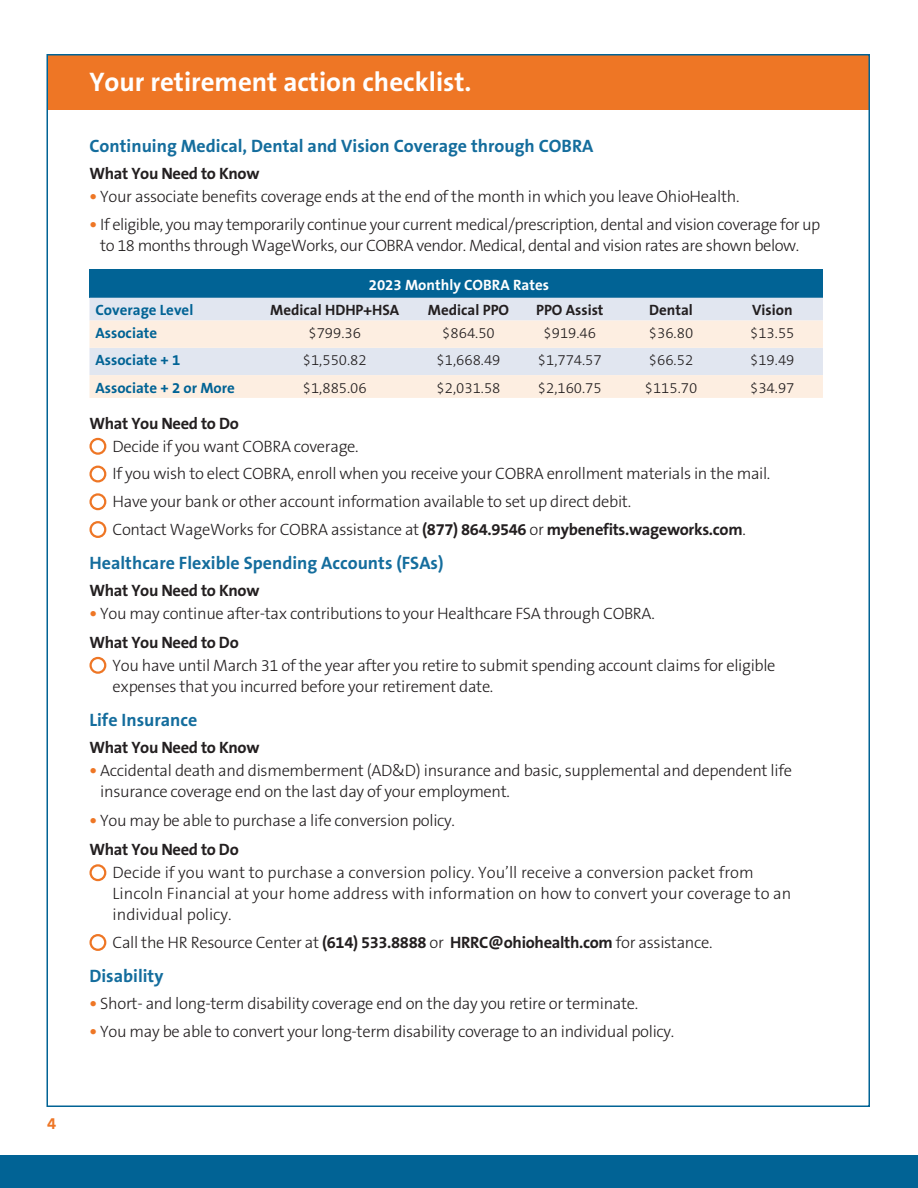
<style>
.page{position:relative;width:918px;height:1188px;background:#fff}
.page>*{position:absolute;margin:0;border:0;box-sizing:border-box;transform-origin:0 0}
.t1{font:700 27px "The Sans B7";color:#fff}
.t2{font:700 18px "The Sans B7";color:#146d9d}
.t3{font:300 16.5px/21px "The Sans B3";letter-spacing:-.02em;color:#231f20}
.t4{font:300 16.5px/21px "The Sans B3";color:#231f20}
.t5{font:700 16.5px "The Sans B7";letter-spacing:-.02em;color:#231f20}
.t6{font:700 16.5px "The Sans B7";color:#ee7625}
.t7{font:300 15px "The Sans B3";color:#231f20}
.t8{font:700 15px "The Sans B7";color:#016395}
.t9{font:700 15px "The Sans";color:#231f20}
.t10{font:700 15px "The Sans B7";color:#fff}
.s1{font-family:"The Sans B7";font-weight:700;font-size:18px;color:#ee7625}
.s2{font-family:"The Sans B7";font-weight:700}
</style>
<div class="page">
<div style="left:0;top:1156px;width:918px;height:32px;background:#016395"></div>
<div style="left:47px;top:54px;width:823px;height:56px;background:#ee7625"></div>
<div style="left:89px;top:270px;width:734px;height:28px;background:#016395"></div>
<div style="left:89px;top:298px;width:734px;height:23px;background:#e1e6f0"></div>
<svg style="left:89px;top:321px;width:734px;height:77px;background:#f3ebe6"></svg>
<div style="left:89px;top:438px;width:17px;height:17px;border:2px solid #ee7625;border-radius:50%"></div>
<div style="left:89px;top:466px;width:17px;height:16px;border:2px solid #ee7625;border-radius:50%"></div>
<div style="left:89px;top:493px;width:17px;height:17px;border:2px solid #ee7625;border-radius:50%"></div>
<div style="left:89px;top:521px;width:17px;height:17px;border:2px solid #ee7625;border-radius:50%"></div>
<div style="left:89px;top:657px;width:17px;height:17px;border:2px solid #ee7625;border-radius:50%"></div>
<div style="left:89px;top:864px;width:17px;height:17px;border:2px solid #ee7625;border-radius:50%"></div>
<div style="left:89px;top:934px;width:17px;height:17px;border:2px solid #ee7625;border-radius:50%"></div>
<p class="t6" style="left:47px;top:1114px;width:11px">4</p>
<h1 class="t1" style="left:89px;top:67px;width:384px">Your retirement action checklist.</h1>
<p class="t2" style="left:89px;top:137px;width:506px">Continuing Medical, Dental and Vision Coverage through COBRA</p>
<p class="t5" style="left:89px;top:164px;width:172px">What You Need to Know</p>
<p class="t3" style="left:89px;top:187px;width:651px"><span class="s1">•</span> Your associate benefits coverage ends at the end of the month in which you leave OhioHealth.</p>
<p class="t3" style="left:100px;top:215px;width:722px;text-indent:-11px"><span class="s1">•</span> If eligible, you may temporarily continue your current medical/prescription, dental and vision coverage for up to 18 months through WageWorks, our COBRA vendor. Medical, dental and vision rates are shown below.</p>
<p class="t10" style="left:369px;top:277px;width:182px">2023 Monthly COBRA Rates</p>
<p class="t8" style="left:95px;top:302px;width:99px">Coverage Level</p>
<p class="t9" style="left:270px;top:297px;width:131px">Medical HDHP+HSA</p>
<p class="t9" style="left:428px;top:297px;width:83px">Medical PPO</p>
<p class="t9" style="left:536px;top:297px;width:69px">PPO Assist</p>
<p class="t9" style="left:649px;top:297px;width:45px">Dental</p>
<p class="t9" style="left:752px;top:297px;width:42px">Vision</p>
<p class="t8" style="left:95px;top:325px;width:63px">Associate</p>
<p class="t7" style="left:308px;top:325px;width:54px">$799.36</p>
<p class="t7" style="left:442px;top:325px;width:54px">$864.50</p>
<p class="t7" style="left:544px;top:325px;width:54px">$919.46</p>
<p class="t7" style="left:649px;top:325px;width:46px">$36.80</p>
<p class="t7" style="left:750px;top:325px;width:46px">$13.55</p>
<p class="t8" style="left:95px;top:352px;width:86px">Associate + 1</p>
<p class="t7" style="left:303px;top:352px;width:65px">$1,550.82</p>
<p class="t7" style="left:437px;top:352px;width:65px">$1,668.49</p>
<p class="t7" style="left:538px;top:352px;width:65px">$1,774.57</p>
<p class="t7" style="left:649px;top:352px;width:46px">$66.52</p>
<p class="t7" style="left:750px;top:352px;width:46px">$19.49</p>
<p class="t8" style="left:95px;top:380px;width:141px">Associate + 2 or More</p>
<p class="t7" style="left:303px;top:380px;width:65px">$1,885.06</p>
<p class="t7" style="left:437px;top:380px;width:65px">$2,031.58</p>
<p class="t7" style="left:538px;top:380px;width:65px">$2,160.75</p>
<p class="t7" style="left:645px;top:380px;width:54px">$115.70</p>
<p class="t7" style="left:750px;top:380px;width:46px">$34.97</p>
<p class="t5" style="left:89px;top:414px;width:151px">What You Need to Do</p>
<p class="t3" style="left:113px;top:433px;width:659px;line-height:27.8px">Decide if you want COBRA coverage.<br>If you wish to elect COBRA, enroll when you receive your COBRA enrollment materials in the mail.<br>Have your bank or other account information available to set up direct debit.<br>Contact WageWorks for COBRA assistance at <span class="s2">(877) 864.9546</span> or <span class="s2">mybenefits.wageworks.com</span>.</p>
<p class="t2" style="left:89px;top:554px;width:356px">Healthcare Flexible Spending Accounts (FSAs)</p>
<p class="t5" style="left:89px;top:582px;width:172px">What You Need to Know</p>
<p class="t3" style="left:89px;top:604px;width:567px"><span class="s1">•</span> You may continue after-tax contributions to your Healthcare FSA through COBRA.</p>
<p class="t5" style="left:89px;top:633px;width:151px">What You Need to Do</p>
<p class="t3" style="left:113px;top:656px;width:665px">You have until March 31 of the year after you retire to submit spending account claims for eligible expenses that you incurred before your retirement date.</p>
<p class="t2" style="left:89px;top:711px;width:109px">Life Insurance</p>
<p class="t5" style="left:89px;top:738px;width:172px">What You Need to Know</p>
<p class="t3" style="left:100px;top:761px;width:693px;text-indent:-11px"><span class="s1">•</span> Accidental death and dismemberment (AD&amp;D) insurance and basic, supplemental and dependent life insurance coverage end on the last day of your employment.</p>
<p class="t3" style="left:89px;top:811px;width:367px"><span class="s1">•</span> You may be able to purchase a life conversion policy.</p>
<p class="t5" style="left:89px;top:841px;width:151px">What You Need to Do</p>
<p class="t4" style="left:113px;top:863px;width:680px">Decide if you want to purchase a conversion policy. You’ll receive a conversion packet from<br>Lincoln Financial at your home address with information on how to convert your coverage to an individual policy.</p>
<p class="t3" style="left:113px;top:933px;width:602px">Call the HR Resource Center at <span class="s2">(614) 533.8888</span> or <span class="s2">HRRC@ohiohealth.com</span> for assistance.</p>
<p class="t2" style="left:89px;top:967px;width:75px">Disability</p>
<p class="t3" style="left:89px;top:994px;width:550px"><span class="s1">•</span> Short- and long-term disability coverage end on the day you retire or terminate.</p>
<p class="t3" style="left:89px;top:1022px;width:586px"><span class="s1">•</span> You may be able to convert your long-term disability coverage to an individual policy.</p>
</div>
